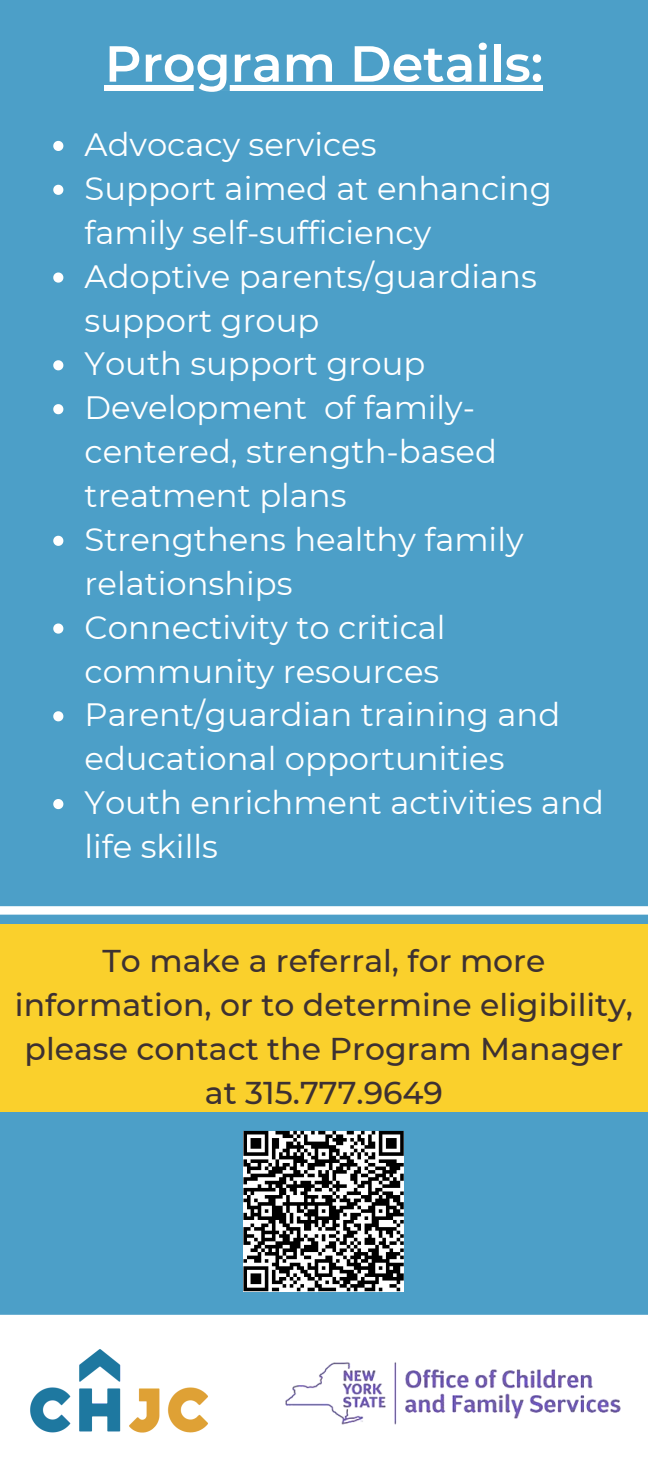
<style>
.page{position:relative;width:648px;height:1458px;background:#4c9fc8}
.page>*{position:absolute;margin:0;border:0;box-sizing:border-box;transform-origin:0 0}
.t1{font:600 50.62px "Montserrat";color:#fff}
.t2{font:32.4px/43.9px "Montserrat";color:#fff}
.t3{font:500 31.5px/43.9px "Montserrat";color:#3d3132;text-align:center}
</style>
<div class="page">
<svg style="left:53px;top:141px;width:10px;height:10px"></svg>
<svg style="left:53px;top:185px;width:10px;height:10px"></svg>
<svg style="left:53px;top:273px;width:10px;height:10px"></svg>
<svg style="left:53px;top:360px;width:10px;height:10px"></svg>
<svg style="left:53px;top:404px;width:10px;height:10px"></svg>
<svg style="left:53px;top:536px;width:10px;height:10px"></svg>
<svg style="left:53px;top:624px;width:10px;height:10px"></svg>
<svg style="left:53px;top:711px;width:10px;height:10px"></svg>
<svg style="left:53px;top:799px;width:10px;height:10px"></svg>
<div style="left:0;top:906px;width:648px;height:9px;background:#fff"></div>
<div style="left:0;top:925px;width:648px;height:187px;background:#fad02c"></div>
<div style="left:0;top:1315px;width:648px;height:143px;background:#fff"></div>
<img style="left:30px;top:1349px;width:178px;height:84px">
<img style="left:285px;top:1362px;width:336px;height:63px">
<svg style="left:243px;top:1131px;width:161px;height:160px;background:#797979"></svg>
<div style="left:105px;top:85px;width:438px;height:5px;background:#fff"></div>
<p class="t1" style="left:105px;top:33px;width:440px">Program Details:</p>
<p class="t2" style="left:85px;top:123px;width:293px">Advocacy services</p>
<p class="t2" style="left:85px;top:166px;width:469px">Support aimed at enhancing family self-sufficiency</p>
<p class="t2" style="left:85px;top:254px;width:454px">Adoptive parents/guardians support group</p>
<p class="t2" style="left:85px;top:342px;width:342px">Youth support group</p>
<p class="t2" style="left:85px;top:386px;width:414px">Development of family&shy;centered, strength-based treatment plans</p>
<p class="t2" style="left:85px;top:517px;width:440px">Strengthens healthy family relationships</p>
<p class="t2" style="left:85px;top:605px;width:363px">Connectivity to critical community resources</p>
<p class="t2" style="left:85px;top:693px;width:477px">Parent/guardian training and educational opportunities</p>
<p class="t2" style="left:85px;top:781px;width:521px">Youth enrichment activities and life skills</p>
<p class="t3" style="left:15px;top:939px;width:620px">To make a referral, for more information, or to determine eligibility, please contact the Program Manager at 315.777.9649</p>
</div>
